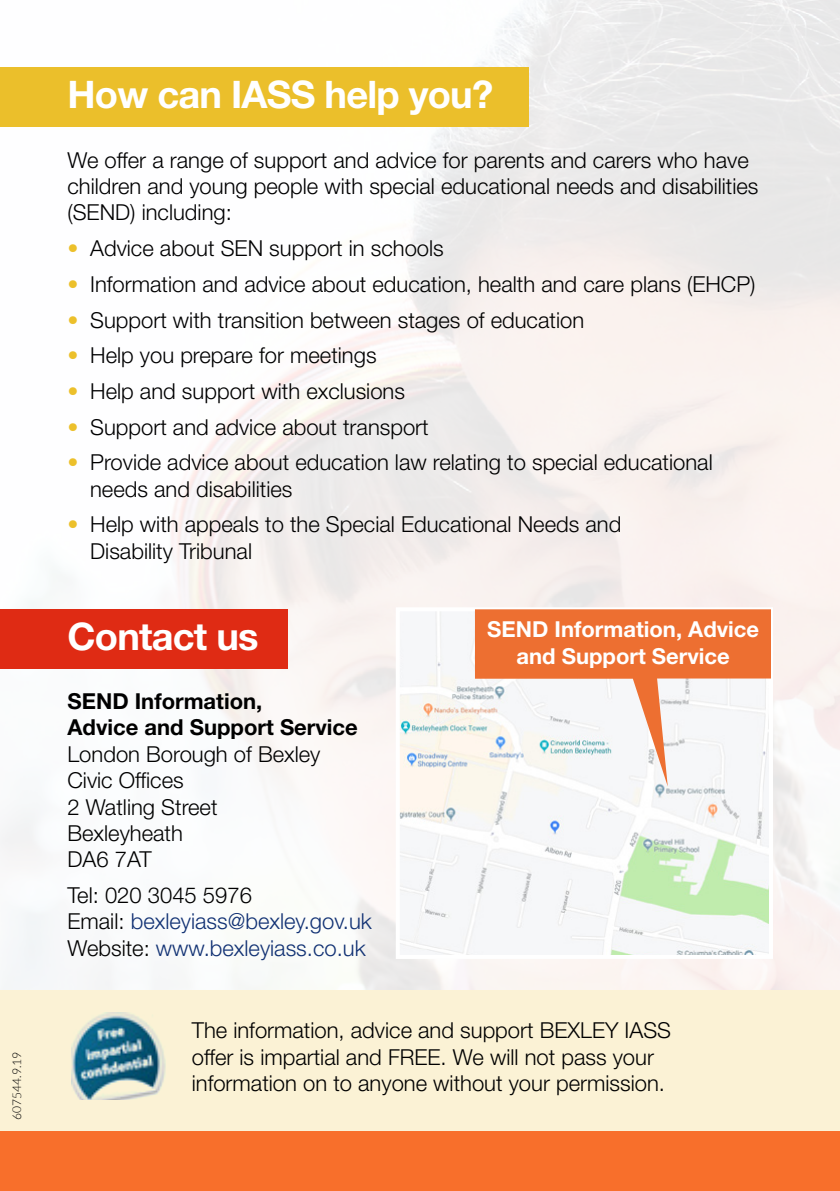
<style>
.page{position:relative;width:840px;height:1191px;background:#fff}
.page>*{position:absolute;margin:0;border:0;box-sizing:border-box;transform-origin:0 0}
.t1{font:700 38px "Helvetica Neue LT Std";letter-spacing:-.02em;color:#fff}
.t2{font:300 22px/26.4px "Helvetica Neue LT Std";color:#000}
.t3{font:300 22px/26.4px "Helvetica Neue LT Std";color:#123274}
.t4{font:700 22px/26.4px "Helvetica Neue LT Std";color:#000}
.t5{font:700 22px/26.4px "Helvetica Neue LT Std";color:#fff;text-align:center}
.t6{font:300 12px "Lato";color:#000}
.s1{color:#ecc02b}
.s2{color:#000}
</style>
<div class="page">
<img style="left:0;top:0;width:839px;height:990px">
<div style="left:0;top:990px;width:839px;height:161px;background:#fbf2d5"></div>
<img style="left:71px;top:1012px;width:94px;height:88px">
<div style="left:0;top:1131px;width:839px;height:60px;background:#f86f2b"></div>
<div style="left:0;top:67px;width:528px;height:60px;background:#ebbf2b"></div>
<div style="left:0;top:609px;width:287px;height:60px;background:#df2b14"></div>
<img style="left:400px;top:612px;width:367px;height:342px">
<svg style="left:474px;top:609px;width:296px;height:177px"></svg>
<p class="t6" style="left:10px;top:1119px;width:69px;rotate:-90deg">607544.9.19</p>
<h1 class="t1" style="left:67px;top:71px;width:427px">How can IASS help you?</h1>
<p class="t2" style="left:67px;top:146px;width:692px">We offer a range of support and advice for parents and carers who have children and young people with special educational needs and disabilities (SEND) including:</p>
<p class="t2" style="left:67px;top:235px;width:377px"><span class="s1">•</span> Advice about SEN support in schools</p>
<p class="t2" style="left:67px;top:270px;width:689px"><span class="s1">•</span> Information and advice about education, health and care plans (EHCP)</p>
<p class="t2" style="left:67px;top:306px;width:518px"><span class="s1">•</span> Support with transition between stages of education</p>
<p class="t2" style="left:67px;top:342px;width:310px"><span class="s1">•</span> Help you prepare for meetings</p>
<p class="t2" style="left:67px;top:377px;width:339px"><span class="s1">•</span> Help and support with exclusions</p>
<p class="t2" style="left:67px;top:413px;width:362px"><span class="s1">•</span> Support and advice about transport</p>
<p class="t2" style="left:90px;top:449px;width:623px;text-indent:-23px"><span class="s1">•</span> Provide advice about education law relating to special educational needs and disabilities</p>
<p class="t2" style="left:90px;top:511px;width:532px;text-indent:-23px"><span class="s1">•</span> Help with appeals to the Special Educational Needs and<br>Disability Tribunal</p>
<h1 class="t1" style="left:67px;top:612px;width:192px">Contact us</h1>
<p class="t4" style="left:67px;top:687px;width:292px">SEND Information,<br>Advice and Support Service</p>
<p class="t2" style="left:67px;top:740px;width:254px">London Borough of Bexley<br>Civic Offices<br>2 Watling Street<br>Bexleyheath<br>DA6 7AT</p>
<p class="t3" style="left:67px;top:881px;width:306px"><span class="s2">Tel: 020 3045 5976<br>Email:</span> bexleyiass@bexley.gov.uk<br><span class="s2">Website:</span> www.bexleyiass.co.uk</p>
<p class="t5" style="left:487px;top:615px;width:273px">SEND Information, Advice and Support Service</p>
<p class="t2" style="left:192px;top:1016px;width:480px">The information, advice and support BEXLEY IASS offer is impartial and FREE. We will not pass your information on to anyone without your permission.</p>
</div>
